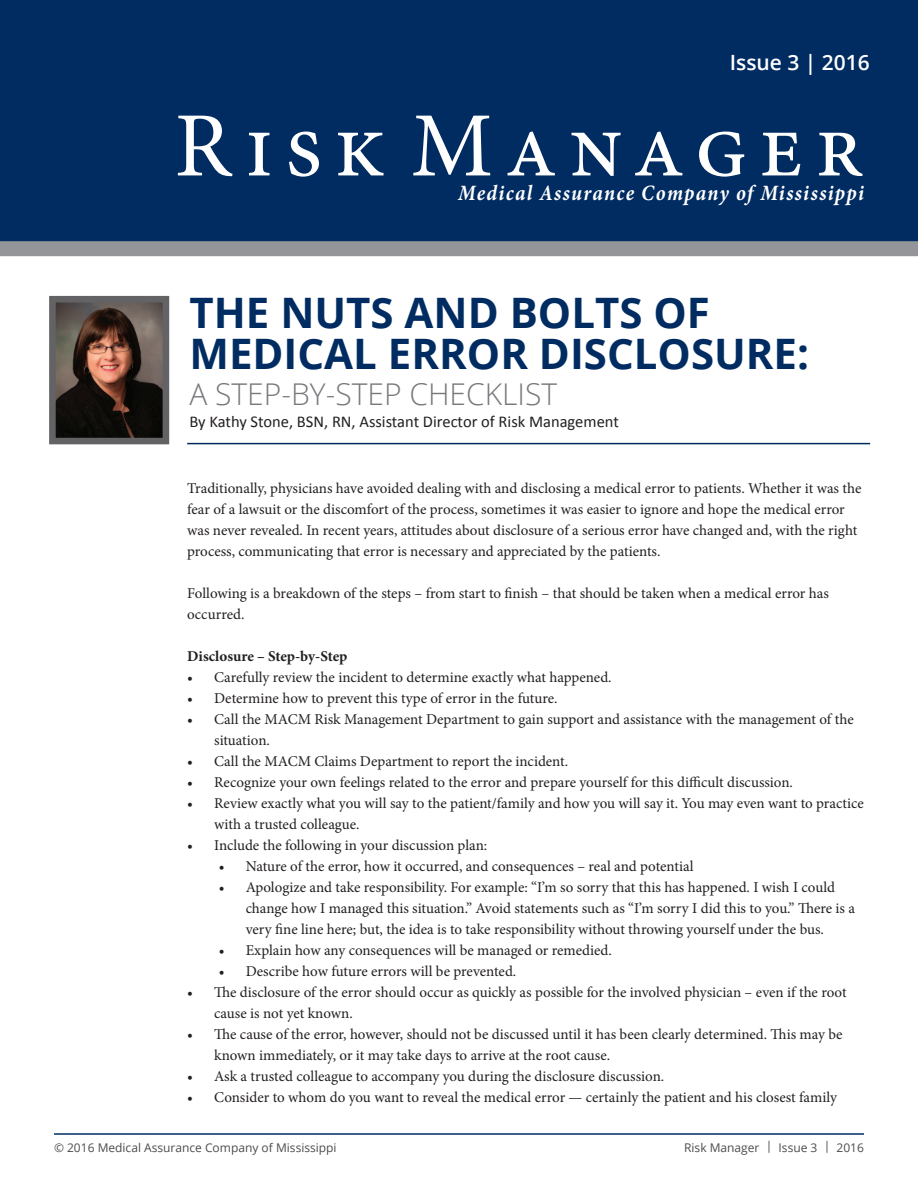
<style>
.page{position:relative;width:918px;height:1188px;background:#fff}
.page>*{position:absolute;margin:0;border:0;box-sizing:border-box;transform-origin:0 0}
.t1{font:91.95px "Minion Pro";letter-spacing:.13em;color:#fff}
.t2{font:700 42px/40.5px "Open Sans";color:#002c62}
.t3{font:300 30px "Open Sans";color:#77787c}
.t4{font:italic 700 21.9px "Minion Pro";letter-spacing:.065em;color:#fff;scale:.92 1}
.t5{font:600 21px "Open Sans";color:#fff}
.t6{font:16.5px "Calibri";color:#231f20}
.t7{font:15px/21px "Minion Pro";color:#231f20}
.t8{font:700 15px "Minion Pro";color:#231f20}
.t9{font:12px "Open Sans";color:#4b4c4d}
</style>
<div class="page">
<hr style="left:54px;top:1133px;width:810px;height:2px;background:#002c62">
<div style="left:0;top:0;width:918px;height:241px;background:#002c62"></div>
<div style="left:0;top:241px;width:918px;height:15px;background:#939598"></div>
<img style="left:57px;top:304px;width:104px;height:132px">
<div style="left:49px;top:296px;width:120px;height:148px;border:7px solid #636366"></div>
<hr style="left:187px;top:443px;width:683px;height:1px;background:#002c62">
<h3 class="t5" style="left:730px;top:48px;width:142px">Issue 3 | 2016</h3>
<h1 class="t1" style="left:174px;top:84px;width:691px">Risk Manager</h1>
<h3 class="t4" style="left:458px;top:177px;width:443px">Medical Assurance Company of Mississippi</h3>
<h2 class="t2" style="left:189px;top:292px;width:621px">THE NUTS AND BOLTS OF<br>MEDICAL ERROR DISCLOSURE:</h2>
<h3 class="t3" style="left:189px;top:374px;width:369px">A STEP-BY-STEP CHECKLIST</h3>
<p class="t6" style="left:189px;top:411px;width:431px">By Kathy Stone, BSN, RN, Assistant Director of Risk Management</p>
<p class="t7" style="left:187px;top:478px;width:676px">Traditionally, physicians have avoided dealing with and disclosing a medical error to patients. Whether it was the fear of a lawsuit or the discomfort of the process, sometimes it was easier to ignore and hope the medical error was never revealed. In recent years, attitudes about disclosure of a serious error have changed and, with the right process, communicating that error is necessary and appreciated by the patients.</p>
<p class="t7" style="left:187px;top:583px;width:643px">Following is a breakdown of the steps – from start to finish – that should be taken when a medical error has occurred.</p>
<p class="t8" style="left:187px;top:646px;width:162px">Disclosure – Step-by-Step</p>
<p class="t7" style="left:187px;top:667px;width:426px">• Carefully review the incident to determine exactly what happened.</p>
<p class="t7" style="left:187px;top:688px;width:372px">• Determine how to prevent this type of error in the future.</p>
<p class="t7" style="left:214px;top:709px;width:641px;text-indent:-27px">• Call the MACM Risk Management Department to gain support and assistance with the management of the situation.</p>
<p class="t7" style="left:187px;top:751px;width:383px">• Call the MACM Claims Department to report the incident.</p>
<p class="t7" style="left:187px;top:772px;width:607px">• Recognize your own feelings related to the error and prepare yourself for this difficult discussion.</p>
<p class="t7" style="left:214px;top:793px;width:651px;text-indent:-27px">• Review exactly what you will say to the patient/family and how you will say it. You may even want to practice with a trusted colleague.</p>
<p class="t7" style="left:187px;top:835px;width:302px">• Include the following in your discussion plan:</p>
<p class="t7" style="left:219px;top:856px;width:476px">• Nature of the error, how it occurred, and consequences – real and potential</p>
<p class="t7" style="left:246px;top:877px;width:611px;text-indent:-27px">• Apologize and take responsibility. For example: “I’m so sorry that this has happened. I wish I could change how I managed this situation.” Avoid statements such as “I’m sorry I did this to you.” There is a very fine line here; but, the idea is to take responsibility without throwing yourself under the bus.</p>
<p class="t7" style="left:219px;top:940px;width:395px">• Explain how any consequences will be managed or remedied.</p>
<p class="t7" style="left:219px;top:961px;width:299px">• Describe how future errors will be prevented.</p>
<p class="t7" style="left:214px;top:982px;width:634px;text-indent:-27px">• The disclosure of the error should occur as quickly as possible for the involved physician – even if the root cause is not yet known.</p>
<p class="t7" style="left:214px;top:1024px;width:630px;text-indent:-27px">• The cause of the error, however, should not be discussed until it has been clearly determined. This may be known immediately, or it may take days to arrive at the root cause.</p>
<p class="t7" style="left:187px;top:1066px;width:479px">• Ask a trusted colleague to accompany you during the disclosure discussion.</p>
<p class="t7" style="left:187px;top:1087px;width:651px">• Consider to whom do you want to reveal the medical error — certainly the patient and his closest family</p>
<p class="t9" style="left:54px;top:1139px;width:284px">© 2016 Medical Assurance Company of Mississippi</p>
<p class="t9" style="left:684px;top:1139px;width:181px">Risk Manager | Issue 3 | 2016</p>
</div>
